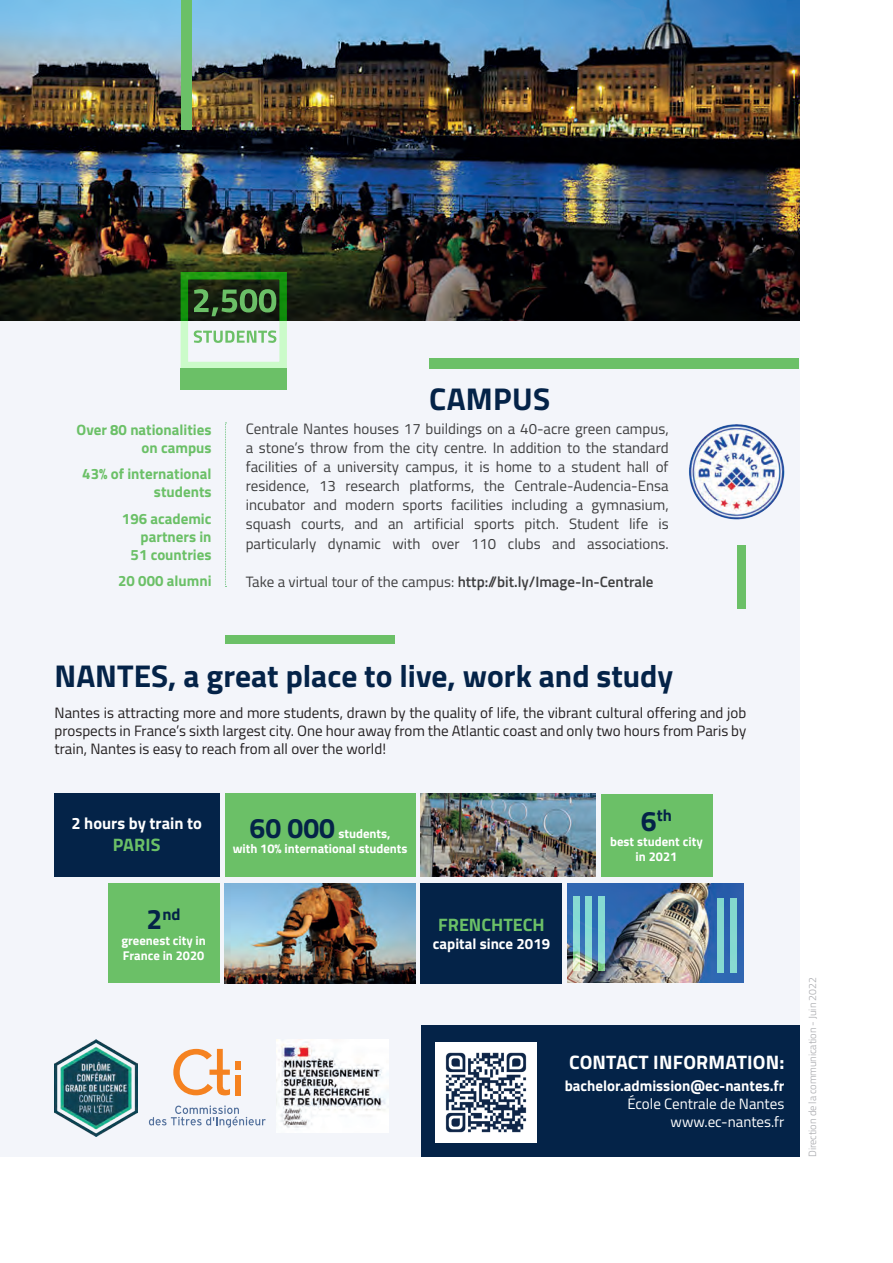
<style>
.page{position:relative;width:893px;height:1263px;background:#fff}
.page>*{position:absolute;margin:0;border:0;box-sizing:border-box;transform-origin:0 0}
.t1{font:700 31.5px "Titillium";color:#042348}
.t2{font:700 28.35px "Titillium";color:#042348}
.t3{font:700 19.5px "Titillium";letter-spacing:.01em;color:#fff}
.t4{font:700 18px "Titillium";color:#6bc067}
.t5{font:700 16.5px "Titillium";color:#fff}
.t6{font:700 16.5px "Titillium";color:#042348}
.t7{font:15px/19.2px "Titillium";color:#3e3e3f;text-align:justify}
.t8{font:15px/18px "Titillium";color:#231f20;text-align:justify}
.t9{font:700 15px/18px "Titillium";color:#6bc067;text-align:right}
.t10{font:600 15px "Titillium";color:#3e3e3f}
.t11{font:700 15px "Titillium";color:#fff}
.t12{font:15px/18px "Titillium";color:#fff;text-align:right}
.t13{font:700 12.75px/15.3px "Titillium";color:#fff}
.t14{font:300 10.5px "Titillium";letter-spacing:-.01em;color:#a8a9ad}
.s1{font-weight:400}
.s2{font-size:28.35px}
</style>
<div class="page">
<div style="left:0;top:223px;width:799px;height:934px;background:#f3f5fa"></div>
<div style="left:421px;top:1025px;width:378px;height:132px;background:#042348"></div>
<svg style="left:173px;top:1049px;width:57px;height:46px"></svg>
<div style="left:235px;top:1075px;width:5px;height:20px;background:#f58220"></div>
<div style="left:235px;top:1061px;width:5px;height:8px;background:#f58220"></div>
<svg style="left:149px;top:1105px;width:117px;height:22px"></svg>
<img style="left:54px;top:1040px;width:84px;height:96px">
<img style="left:277px;top:1040px;width:111px;height:92px">
<img style="left:0;top:0;width:799px;height:321px">
<div style="left:181px;top:369px;width:106px;height:21px;background:#6bc067"></div>
<div style="left:181px;top:0;width:11px;height:129px;background:#6bc067"></div>
<div style="left:429px;top:358px;width:370px;height:11px;background:#6bc067"></div>
<div style="left:737px;top:545px;width:9px;height:64px;background:#6bc067"></div>
<div style="left:225px;top:635px;width:170px;height:9px;background:#6bc067"></div>
<svg style="left:194px;top:330px;width:82px;height:13px"></svg>
<svg style="left:194px;top:289px;width:82px;height:27px;background:#386033"></svg>
<svg style="left:225px;top:422px;width:1px;height:165px"></svg>
<img style="left:225px;top:883px;width:190px;height:100px">
<div style="left:54px;top:793px;width:165px;height:83px;background:#042348"></div>
<div style="left:108px;top:883px;width:111px;height:100px;background:#6bc067"></div>
<div style="left:602px;top:794px;width:111px;height:82px;background:#6bc067"></div>
<img style="left:421px;top:794px;width:174px;height:82px">
<img style="left:567px;top:883px;width:177px;height:100px">
<div style="left:421px;top:883px;width:141px;height:100px;background:#042348"></div>
<div style="left:225px;top:793px;width:190px;height:83px;background:#6bc067"></div>
<svg style="left:573px;top:896px;width:6px;height:74px"></svg>
<svg style="left:586px;top:896px;width:6px;height:74px"></svg>
<div style="left:717px;top:898px;width:6px;height:75px;background:#85d9cf"></div>
<svg style="left:599px;top:896px;width:6px;height:74px"></svg>
<div style="left:730px;top:898px;width:6px;height:75px;background:#84d9cf"></div>
<img style="left:689px;top:424px;width:96px;height:96px">
<img style="left:436px;top:1042px;width:100px;height:100px">
<p class="t9" style="left:77px;top:420px;width:136px">Over 80 nationalities on campus</p>
<p class="t9" style="left:82px;top:464px;width:131px">43% of international students</p>
<p class="t9" style="left:122px;top:509px;width:91px">196 academic partners in<br>51 countries</p>
<p class="t9" style="left:118px;top:571px;width:95px">20 000 alumni</p>
<h1 class="t1" style="left:429px;top:375px;width:122px">CAMPUS</h1>
<p class="t7" style="left:246px;top:418px;width:424px">Centrale Nantes houses 17 buildings on a 40-acre green campus, a stone’s throw from the city centre. In addition to the standard facilities of a university campus, it is home to a student hall of residence, 13 research platforms, the Centrale-Audencia-Ensa incubator and modern sports facilities including a gymnasium, squash courts, and an artificial sports pitch. Student life is particularly dynamic with over 110 clubs and associations.</p>
<p class="t10" style="left:246px;top:570px;width:409px"><span class="s1">Take a virtual tour of the campus:</span> http://bit.ly/Image-In-Centrale</p>
<h1 class="t1" style="left:55px;top:652px;width:620px">NANTES, a great place to live, work and study</h1>
<p class="t8" style="left:55px;top:703px;width:693px">Nantes is attracting more and more students, drawn by the quality of life, the vibrant cultural offering and job prospects in France’s sixth largest city. One hour away from the Atlantic coast and only two hours from Paris by train, Nantes is easy to reach from all over the world!</p>
<p class="t5" style="left:71px;top:811px;width:132px">2 hours by train to</p>
<p class="t4" style="left:113px;top:831px;width:49px">PARIS</p>
<p class="t6" style="left:147px;top:902px;width:36px"><span class="s2">2</span>nd</p>
<p class="t13" style="left:121px;top:932px;width:86px">greenest city in<br>France in 2020</p>
<h2 class="t2" style="left:250px;top:806px;width:87px">60 000</h2>
<p class="t13" style="left:233px;top:825px;width:176px;text-indent:106px">students, with 10% international students</p>
<p class="t4" style="left:438px;top:911px;width:108px">FRENCHTECH</p>
<p class="t11" style="left:433px;top:932px;width:119px">capital since 2019</p>
<p class="t6" style="left:641px;top:803px;width:32px"><span class="s2">6</span>th</p>
<p class="t13" style="left:610px;top:833px;width:94px;text-align:center">best student city in 2021</p>
<h3 class="t3" style="left:569px;top:1047px;width:217px">CONTACT INFORMATION:</h3>
<p class="t11" style="left:565px;top:1074px;width:221px">bachelor.admission@ec-nantes.fr</p>
<p class="t12" style="left:627px;top:1094px;width:159px">École Centrale de Nantes www.ec-nantes.fr</p>
<p class="t14" style="left:805px;top:1157px;width:181px;rotate:-90deg">Direction de la communication - Juin 2022</p>
</div>
